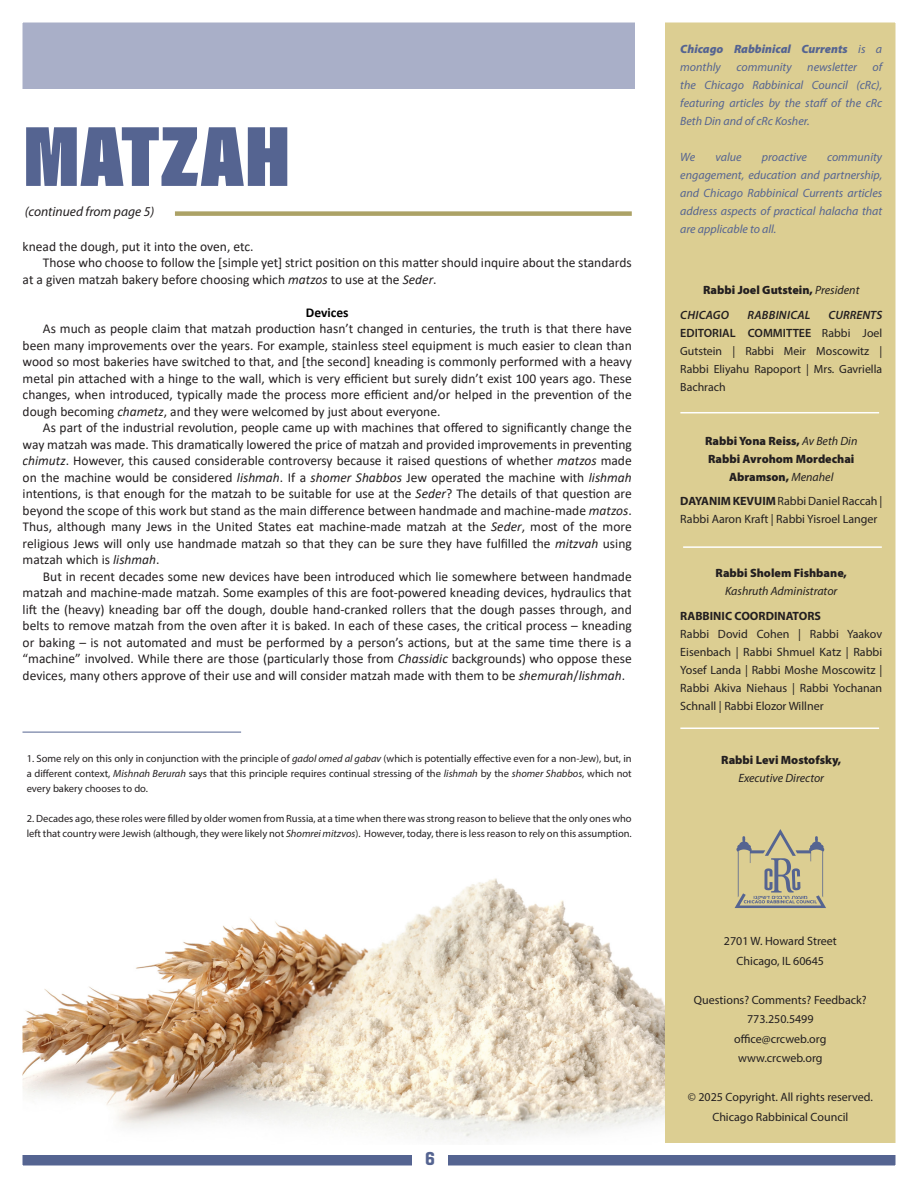
<style>
.page{position:relative;width:918px;height:1188px;background:#fff}
.page>*{position:absolute;margin:0;border:0;box-sizing:border-box;transform-origin:0 0}
.t1{font:87px "Acumin Variable Concept";color:#556491}
.t2{font:18px "Gineso Nor Bla";color:#556491}
.t3{font:13.5px/16.5px "Calibri";color:#231f20;text-align:justify}
.Normal_wrd_1{font:italic 13.5px "Myriad Pro";color:#231f20}
.t4{font:700 13.5px "Calibri";color:#000}
.t5{font:12px/18px "Myriad Pro";color:#231f20}
.t6{font:italic 12px/18px "Myriad Pro";color:#556491;text-align:justify}
.t7{font:900 12px/18px "Myriad Pro";color:#231f20;text-align:center}
.t8{font:italic 12px "Myriad Pro";color:#231f20}
.t9{font:italic 900 12px/18px "Myriad Pro";color:#556491}
.t10{font:600 12px/18px "Myriad Pro";color:#231f20;text-align:right}
.t11{font:700 12px "Myriad Pro";color:#231f20}
.t12{font:italic 600 12px "Myriad Pro";letter-spacing:.02em;color:#231f20}
.t13{font:11.85px/18px "Myriad Pro";color:#231f20;text-align:justify}
.t14{font:10.5px/15px "Myriad Pro";color:#231f20;text-align:justify}
.s1{font-style:italic}
.s2{font-weight:400}
.s3{font-weight:400;font-style:italic}
.s4{font-weight:400;font-size:11.85px}
.s5{font-weight:700}
</style>
<div class="page">
<img style="left:23px;top:878px;width:642px;height:264px">
<div style="left:665px;top:11px;width:239px;height:1132px;background:#dcce92"></div>
<svg style="left:735px;top:829px;width:91px;height:79px"></svg>
<div style="left:0;top:10px;width:634px;height:79px;background:#a9afc8"></div>
<div style="left:0;top:1156px;width:918px;height:26px;background:#556491"></div>
<div style="left:412px;top:1146px;width:36px;height:23px;background:#fff"></div>
<hr style="left:680px;top:412px;width:199px;height:1px;background:#fff">
<hr style="left:683px;top:546px;width:199px;height:2px;background:#fff">
<hr style="left:680px;top:728px;width:199px;height:1px;background:#fff">
<hr style="left:19px;top:732px;width:222px;height:1px;background:#556491">
<div style="left:175px;top:211px;width:457px;height:5px;background:#aca266"></div>
<div style="left:0;top:0;width:918px;height:1188px;border:22px solid #fff"></div>
<svg style="left:0;top:0;width:1px;height:1188px"></svg>
<p class="t1" style="left:23px;top:96px;width:270px">MATZAH</p>
<p class="Normal_wrd_1" style="left:25px;top:203px;width:131px">(continued from page 5)</p>
<p class="t3" style="left:23px;top:238px;width:232px">knead the dough, put it into the oven, etc.</p>
<p class="t3" style="left:23px;top:254px;width:611px;text-indent:20px">Those who choose to follow the [simple yet] strict position on this matter should inquire about the standards at a given matzah bakery before choosing which <span class="s1">matzos</span> to use at the <span class="s1">Seder</span>.</p>
<p class="t4" style="left:306px;top:303px;width:44px">Devices</p>
<p class="t3" style="left:23px;top:320px;width:611px;text-indent:20px">As much as people claim that matzah production hasn’t changed in centuries, the truth is that there have been many improvements over the years. For example, stainless steel equipment is much easier to clean than wood so most bakeries have switched to that, and [the second] kneading is commonly performed with a heavy metal pin attached with a hinge to the wall, which is very efficient but surely didn’t exist 100 years ago. These changes, when introduced, typically made the process more efficient and/or helped in the prevention of the dough becoming <span class="s1">chametz</span>, and they were welcomed by just about everyone.</p>
<p class="t3" style="left:23px;top:419px;width:611px;text-indent:20px">As part of the industrial revolution, people came up with machines that offered to significantly change the way matzah was made. This dramatically lowered the price of matzah and provided improvements in preventing <span class="s1">chimutz</span>. However, this caused considerable controversy because it raised questions of whether <span class="s1">matzos</span> made on the machine would be considered <span class="s1">lishmah</span>. If a <span class="s1">shomer Shabbos</span> Jew operated the machine with <span class="s1">lishmah </span>intentions, is that enough for the matzah to be suitable for use at the <span class="s1">Seder</span>? The details of that question are beyond the scope of this work but stand as the main difference between handmade and machine-made <span class="s1">matzos</span>.<br>Thus, although many Jews in the United States eat machine-made matzah at the <span class="s1">Seder</span>, most of the more religious Jews will only use handmade matzah so that they can be sure they have fulfilled the <span class="s1">mitzvah</span> using matzah which is <span class="s1">lishmah</span>.</p>
<p class="t3" style="left:23px;top:568px;width:611px;text-indent:20px">But in recent decades some new devices have been introduced which lie somewhere between handmade matzah and machine-made matzah. Some examples of this are foot-powered kneading devices, hydraulics that lift the (heavy) kneading bar off the dough, double hand-cranked rollers that the dough passes through, and belts to remove matzah from the oven after it is baked. In each of these cases, the critical process – kneading or baking – is not automated and must be performed by a person’s actions, but at the same time there is a “machine” involved. While there are those (particularly those from <span class="s1">Chassidic</span> backgrounds) who oppose these devices, many others approve of their use and will consider matzah made with them to be <span class="s1">shemurah</span>/<span class="s1">lishmah</span>.</p>
<p class="t14" style="left:27px;top:751px;width:607px">1. Some rely on this only in conjunction with the principle of <span class="s1">gadol omed al gabav</span> (which is potentially effective even for a non-Jew), but, in a different context, <span class="s1">Mishnah Berurah</span> says that this principle requires continual stressing of the <span class="s1">lishmah</span> by the <span class="s1">shomer Shabbos</span>, which not every bakery chooses to do.</p>
<p class="t14" style="left:27px;top:811px;width:607px">2. Decades ago, these roles were filled by older women from Russia, at a time when there was strong reason to believe that the only ones who left that country were Jewish (although, they were likely not <span class="s1">Shomrei mitzvos</span>). However, today, there is less reason to rely on this assumption.</p>
<p class="t2" style="left:425px;top:1147px;width:11px">6</p>
<p class="t9" style="left:680px;top:40px;width:203px">Chicago Rabbinical Currents <span class="s2">is a monthly</span></p>
<p class="t6" style="left:680px;top:58px;width:203px;text-indent:192px">of the Chicago Rabbinical Council (cRc), featuring articles by the staff of the cRc Beth Din and of cRc Kosher.</p>
<p class="t6" style="left:680px;top:148px;width:17px">We</p>
<p class="t6" style="left:716px;top:148px;width:28px">value</p>
<p class="t6" style="left:762px;top:148px;width:47px">proactive</p>
<p class="t6" style="left:736px;top:58px;width:57px">community</p>
<p class="t6" style="left:807px;top:58px;width:51px">newsletter</p>
<p class="t6" style="left:680px;top:148px;width:203px;text-indent:147px">community engagement, education and partnership, and Chicago Rabbinical Currents articles address aspects of practical halacha that are applicable to all.</p>
<p class="t7" style="left:703px;top:280px;width:158px">Rabbi Joel Gutstein, <span class="s3">President</span></p>
<p class="t12" style="left:680px;top:307px;width:50px">CHICAGO</p>
<p class="t12" style="left:748px;top:307px;width:64px">RABBINICAL</p>
<p class="t10" style="left:680px;top:305px;width:203px"><span class="s1">CURRENTS<br></span>EDITORIAL COMMITTEE <span class="s4">Rabbi Joel</span></p>
<p class="t13" style="left:680px;top:342px;width:203px">Gutstein | Rabbi Meir Moscowitz | Rabbi Eliyahu Rapoport | Mrs. Gavriella Bachrach</p>
<p class="t7" style="left:705px;top:431px;width:154px">Rabbi Yona Reiss, <span class="s3">Av Beth Din</span></p>
<p class="t7" style="left:708px;top:449px;width:148px">Rabbi Avrohom Mordechai<br>Abramson, <span class="s3">Menahel</span></p>
<p class="t5" style="left:680px;top:492px;width:203px"><span class="s5">DAYANIM KEVUIM</span>Rabbi Daniel Raccah |<br>Rabbi Aaron Kraft | Rabbi Yisroel Langer</p>
<p class="t7" style="left:716px;top:564px;width:133px">Rabbi Sholem Fishbane,</p>
<p class="t8" style="left:725px;top:584px;width:114px">Kashruth Administrator</p>
<p class="t11" style="left:680px;top:608px;width:142px">RABBINIC COORDINATORS</p>
<p class="t5" style="left:680px;top:625px;width:203px;text-align:justify">Rabbi Dovid Cohen | Rabbi Yaakov Eisenbach | Rabbi Shmuel Katz | Rabbi Yosef Landa | Rabbi Moshe Moscowitz | Rabbi Akiva Niehaus | Rabbi Yochanan Schnall | Rabbi Elozor Willner</p>
<p class="t7" style="left:721px;top:751px;width:122px">Rabbi Levi Mostofsky,</p>
<p class="t8" style="left:738px;top:771px;width:87px">Executive Director</p>
<p class="t5" style="left:724px;top:932px;width:114px">2701 W. Howard Street</p>
<p class="t5" style="left:737px;top:951px;width:89px">Chicago, IL 60645</p>
<p class="t5" style="left:694px;top:990px;width:174px">Questions? Comments? Feedback?</p>
<p class="t5" style="left:747px;top:1010px;width:68px">773.250.5499</p>
<p class="t5" style="left:734px;top:1029px;width:94px">office@crcweb.org</p>
<p class="t5" style="left:738px;top:1049px;width:86px">www.crcweb.org</p>
<p class="t5" style="left:688px;top:1088px;width:187px">© 2025 Copyright. All rights reserved.</p>
<p class="t5" style="left:712px;top:1107px;width:137px">Chicago Rabbinical Council</p>
</div>
